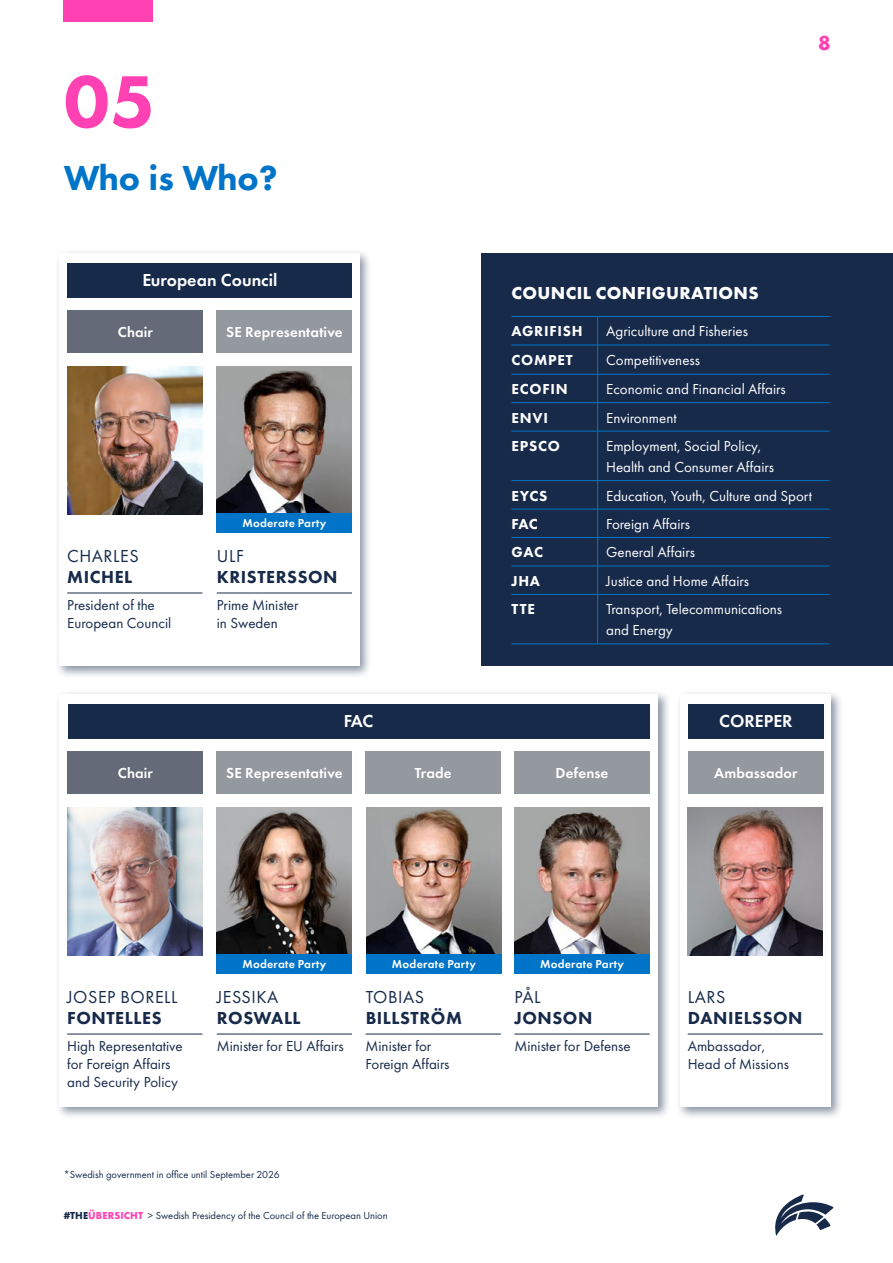
<style>
.page{position:relative;width:893px;height:1263px;background:#fff}
.page>*{position:absolute;margin:0;border:0;box-sizing:border-box;transform-origin:0 0}
.t1{font:800 76.5px "Futura PT";color:#ff41b4}
.t2{font:800 36px "Futura PT";letter-spacing:-.01em;color:#0074c8}
.t3{font:700 21px "Futura PT";color:#ff41b4}
.t4{font:800 18px "Futura PT";letter-spacing:.03em;color:#172a4a}
.t5{font:18px "Futura PT";letter-spacing:.03em;color:#172a4a}
.t6{font:600 18px "Futura PT";color:#fff}
.t7{font:700 18px "Futura PT";letter-spacing:.02em;color:#fff}
.t8{font:15px/21px "Futura PT";color:#fff}
.t9{font:15px/18px "Futura PT";color:#172a4a}
.t10{font:600 15px "Futura PT";letter-spacing:.01em;color:#fff}
.t11{font:800 15px "Futura PT";letter-spacing:.05em;color:#fff}
.t12{font:600 12px "Futura PT";letter-spacing:.02em;color:#fff}
.t13{font:10.5px "Futura PT";color:#172a4a}
.s1{font-weight:700}
.s2{font-weight:700;color:#ff41b4}
</style>
<div class="page">
<svg style="left:775px;top:1194px;width:59px;height:42px"></svg>
<div style="left:481px;top:253px;width:412px;height:413px;background:#172a4a"></div>
<div style="left:64px;top:0;width:89px;height:21px;background:#ff41b4"></div>
<hr style="left:511px;top:316px;width:87px;height:1px;background:#0074c8">
<hr style="left:511px;top:345px;width:87px;height:1px;background:#0074c8">
<hr style="left:511px;top:374px;width:87px;height:1px;background:#0074c8">
<hr style="left:511px;top:402px;width:87px;height:1px;background:#0074c8">
<hr style="left:511px;top:431px;width:87px;height:1px;background:#0074c8">
<hr style="left:511px;top:480px;width:87px;height:1px;background:#0074c8">
<hr style="left:511px;top:509px;width:87px;height:1px;background:#0074c8">
<hr style="left:511px;top:537px;width:87px;height:1px;background:#0074c8">
<hr style="left:511px;top:566px;width:87px;height:1px;background:#0074c8">
<svg style="left:597px;top:317px;width:1px;height:114px"></svg>
<hr style="left:597px;top:431px;width:1px;height:49px;background:#0074c8">
<svg style="left:597px;top:481px;width:1px;height:113px"></svg>
<hr style="left:598px;top:316px;width:231px;height:1px;background:#0074c8">
<hr style="left:598px;top:345px;width:231px;height:1px;background:#0074c8">
<hr style="left:598px;top:374px;width:231px;height:1px;background:#0074c8">
<hr style="left:598px;top:402px;width:231px;height:1px;background:#0074c8">
<hr style="left:598px;top:431px;width:231px;height:1px;background:#0074c8">
<hr style="left:598px;top:480px;width:231px;height:1px;background:#0074c8">
<hr style="left:598px;top:509px;width:231px;height:1px;background:#0074c8">
<hr style="left:598px;top:537px;width:231px;height:1px;background:#0074c8">
<hr style="left:598px;top:566px;width:231px;height:1px;background:#0074c8">
<hr style="left:511px;top:594px;width:87px;height:1px;background:#0074c8">
<hr style="left:511px;top:644px;width:87px;height:1px;background:#0074c8">
<hr style="left:597px;top:595px;width:1px;height:49px;background:#0074c8">
<hr style="left:598px;top:594px;width:231px;height:1px;background:#0074c8">
<hr style="left:598px;top:644px;width:231px;height:1px;background:#0074c8">
<div style="left:55px;top:249px;width:317px;height:430px;background:#172a4a;opacity:.5"></div>
<div style="left:60px;top:253px;width:300px;height:413px;background:#fff"></div>
<div style="left:68px;top:263px;width:284px;height:34px;background:#172a4a"></div>
<div style="left:68px;top:310px;width:135px;height:43px;background:#646a77"></div>
<img style="left:217px;top:366px;width:135px;height:147px">
<div style="left:217px;top:310px;width:135px;height:43px;background:#94989f"></div>
<div style="left:217px;top:513px;width:135px;height:19px;background:#0074c8"></div>
<hr style="left:217px;top:593px;width:135px;height:1px;background:#172a4a">
<img style="left:67px;top:366px;width:135px;height:148px">
<hr style="left:67px;top:593px;width:135px;height:1px;background:#172a4a">
<div style="left:55px;top:690px;width:616px;height:429px;background:#172a4a;opacity:.5"></div>
<div style="left:59px;top:694px;width:599px;height:413px;background:#fff"></div>
<div style="left:68px;top:704px;width:582px;height:34px;background:#172a4a"></div>
<div style="left:68px;top:751px;width:135px;height:43px;background:#646a77"></div>
<img style="left:217px;top:807px;width:135px;height:147px">
<img style="left:514px;top:807px;width:136px;height:147px">
<img style="left:366px;top:807px;width:136px;height:147px">
<div style="left:217px;top:751px;width:135px;height:43px;background:#94989f"></div>
<div style="left:366px;top:751px;width:135px;height:43px;background:#94989f"></div>
<div style="left:514px;top:751px;width:136px;height:43px;background:#94989f"></div>
<hr style="left:217px;top:1034px;width:135px;height:1px;background:#172a4a">
<hr style="left:366px;top:1034px;width:135px;height:1px;background:#172a4a">
<hr style="left:514px;top:1034px;width:136px;height:1px;background:#172a4a">
<img style="left:67px;top:807px;width:135px;height:148px">
<hr style="left:67px;top:1034px;width:135px;height:1px;background:#172a4a">
<div style="left:217px;top:954px;width:135px;height:19px;background:#0074c8"></div>
<div style="left:366px;top:954px;width:136px;height:19px;background:#0074c8"></div>
<div style="left:514px;top:954px;width:136px;height:19px;background:#0074c8"></div>
<div style="left:675px;top:690px;width:168px;height:430px;background:#172a4a;opacity:.5"></div>
<div style="left:680px;top:694px;width:150px;height:413px;background:#fff"></div>
<div style="left:688px;top:704px;width:135px;height:34px;background:#172a4a"></div>
<div style="left:688px;top:751px;width:135px;height:43px;background:#94989f"></div>
<img style="left:688px;top:807px;width:135px;height:148px">
<hr style="left:688px;top:1034px;width:135px;height:1px;background:#172a4a">
<h1 class="t1" style="left:64px;top:59px;width:93px">05</h1>
<h2 class="t2" style="left:64px;top:158px;width:215px">Who is Who?</h2>
<p class="t6" style="left:142px;top:272px;width:137px">European Council</p>
<p class="t10" style="left:118px;top:326px;width:37px">Chair</p>
<p class="t10" style="left:226px;top:326px;width:118px">SE Representative</p>
<p class="t5" style="left:67px;top:545px;width:73px">CHARLES</p>
<p class="t4" style="left:67px;top:567px;width:67px">MICHEL</p>
<p class="t9" style="left:67px;top:596px;width:106px">President of the<br>European Council</p>
<p class="t12" style="left:242px;top:518px;width:86px">Moderate Party</p>
<p class="t5" style="left:217px;top:545px;width:28px">ULF</p>
<p class="t4" style="left:217px;top:567px;width:122px">KRISTERSSON</p>
<p class="t9" style="left:217px;top:596px;width:83px">Prime Minister in Sweden</p>
<p class="t6" style="left:344px;top:713px;width:31px">FAC</p>
<h3 class="t3" style="left:818px;top:32px;width:14px">8</h3>
<p class="t7" style="left:512px;top:282px;width:249px">COUNCIL CONFIGURATIONS</p>
<p class="t11" style="left:511px;top:323px;width:73px">AGRIFISH</p>
<p class="t8" style="left:606px;top:321px;width:143px">Agriculture and Fisheries</p>
<p class="t11" style="left:511px;top:352px;width:63px">COMPET</p>
<p class="t8" style="left:606px;top:350px;width:95px">Competitiveness</p>
<p class="t11" style="left:511px;top:381px;width:58px">ECOFIN</p>
<p class="t8" style="left:606px;top:379px;width:181px">Economic and Financial Affairs</p>
<p class="t11" style="left:511px;top:409px;width:38px">ENVI</p>
<p class="t8" style="left:606px;top:407px;width:72px">Environment</p>
<p class="t11" style="left:511px;top:438px;width:50px">EPSCO</p>
<p class="t8" style="left:606px;top:435px;width:169px">Employment, Social Policy,<br>Health and Consumer Affairs</p>
<p class="t11" style="left:511px;top:487px;width:38px">EYCS</p>
<p class="t8" style="left:606px;top:485px;width:207px">Education, Youth, Culture and Sport</p>
<p class="t11" style="left:511px;top:516px;width:28px">FAC</p>
<p class="t8" style="left:606px;top:513px;width:85px">Foreign Affairs</p>
<p class="t11" style="left:511px;top:544px;width:33px">GAC</p>
<p class="t8" style="left:606px;top:542px;width:90px">General Affairs</p>
<p class="t11" style="left:511px;top:573px;width:30px">JHA</p>
<p class="t8" style="left:606px;top:570px;width:144px">Justice and Home Affairs</p>
<p class="t11" style="left:511px;top:601px;width:25px">TTE</p>
<p class="t8" style="left:606px;top:599px;width:178px">Transport, Telecommunications and Energy</p>
<p class="t6" style="left:719px;top:713px;width:75px">COREPER</p>
<p class="t10" style="left:118px;top:767px;width:37px">Chair</p>
<p class="t10" style="left:226px;top:767px;width:118px">SE Representative</p>
<p class="t10" style="left:415px;top:767px;width:39px">Trade</p>
<p class="t10" style="left:556px;top:767px;width:54px">Defense</p>
<p class="t10" style="left:714px;top:767px;width:85px">Ambassador</p>
<p class="t5" style="left:67px;top:986px;width:112px">JOSEP BORELL</p>
<p class="t4" style="left:67px;top:1008px;width:96px">FONTELLES</p>
<p class="t9" style="left:67px;top:1037px;width:117px">High Representative for Foreign Affairs and Security Policy</p>
<p class="t12" style="left:242px;top:959px;width:86px">Moderate Party</p>
<p class="t12" style="left:392px;top:959px;width:86px">Moderate Party</p>
<p class="t12" style="left:540px;top:959px;width:86px">Moderate Party</p>
<p class="t5" style="left:217px;top:986px;width:63px">JESSIKA</p>
<p class="t4" style="left:217px;top:1008px;width:85px">ROSWALL</p>
<p class="t9" style="left:217px;top:1037px;width:129px">Minister for EU Affairs</p>
<p class="t5" style="left:366px;top:986px;width:60px">TOBIAS</p>
<p class="t4" style="left:366px;top:1008px;width:98px">BILLSTRÖM</p>
<p class="t9" style="left:366px;top:1037px;width:85px">Minister for<br>Foreign Affairs</p>
<p class="t5" style="left:514px;top:986px;width:27px">PÅL</p>
<p class="t4" style="left:514px;top:1008px;width:79px">JONSON</p>
<p class="t9" style="left:514px;top:1037px;width:118px">Minister for Defense</p>
<p class="t13" style="left:64px;top:1168px;width:217px">*Swedish government in office until September 2026</p>
<p class="t13" style="left:64px;top:1210px;width:325px"><span class="s1">#THE</span><span class="s2">ÜBERSICHT</span> &gt; Swedish Presidency of the Council of the European Union</p>
<p class="t5" style="left:688px;top:986px;width:39px">LARS</p>
<p class="t4" style="left:688px;top:1008px;width:116px">DANIELSSON</p>
<p class="t9" style="left:688px;top:1037px;width:103px">Ambassador,<br>Head of Missions</p>
</div>
